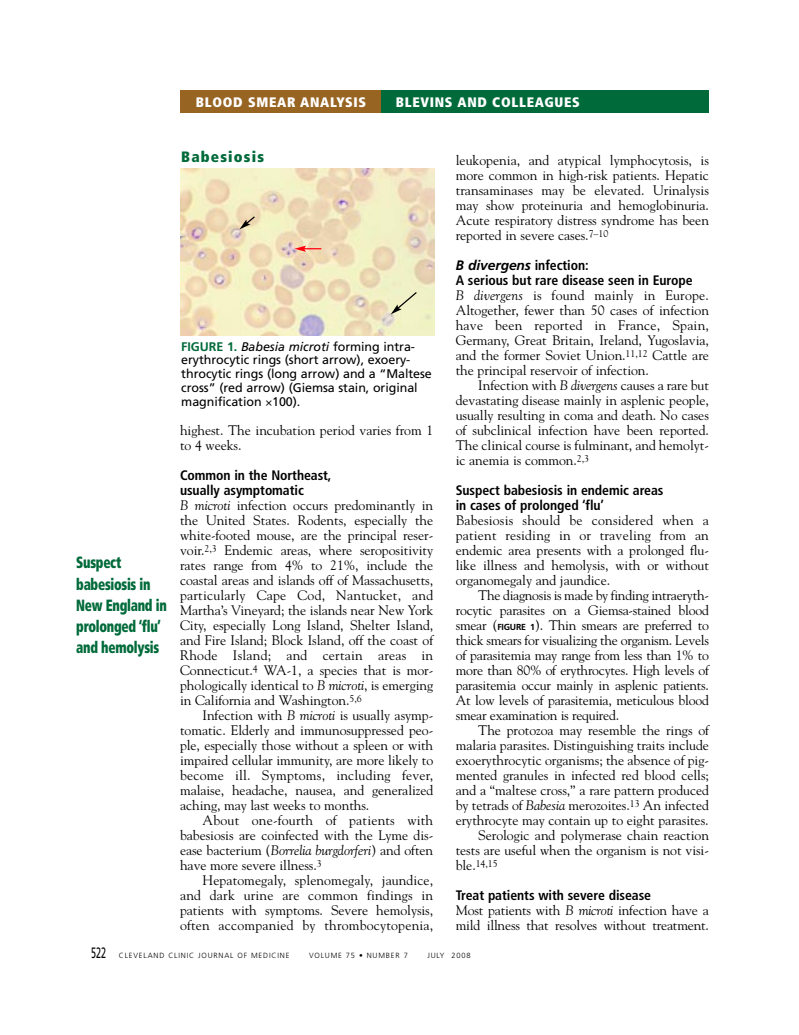
<style>
.page{position:relative;width:799px;height:1035px;background:#fff}
.page>*{position:absolute;margin:0;border:0;box-sizing:border-box;transform-origin:0 0}
.t1{font:900 condensed 16.25px/21.2px "Frutiger";letter-spacing:-.02em;color:#016a3a;scale:.8 1}
.t2{font:900 condensed 15px "Frutiger";letter-spacing:.08em;color:#016a3a}
.t3{font:13.75px/15px "Goudy";letter-spacing:-.005em;color:#000;text-align:justify}
.t4{font:700 condensed 13.75px/15px "Frutiger";letter-spacing:-.005em;color:#000}
.t5{font:900 condensed 13.75px "Frutiger";letter-spacing:.05em;color:#fff}
.t6{font:12.5px/13.8px "Frutiger";letter-spacing:-.005em;color:#000}
.t7{font:9.88px "Goudy";color:#000}
.t8{font:300 7.5px "Frutiger";letter-spacing:.11em;color:#000}
.s1{font-weight:700;color:#016a3a}
.s2{font-style:italic}
.s3{font-style:italic;font-stretch:normal}
.s4{font-family:"Frutiger";font-weight:700;font-size:8.75px}
.s5{font-size:13.75px}
.s6{font-weight:400;font-size:15px}
</style>
<div class="page">
<div style="left:381px;top:90px;width:328px;height:22px;background:#016a3a"></div>
<div style="left:180px;top:90px;width:201px;height:22px;background:#976422"></div>
<img style="left:180px;top:169px;width:254px;height:167px">
<svg style="left:239px;top:215px;width:17px;height:14px"></svg>
<svg style="left:391px;top:291px;width:27px;height:23px"></svg>
<svg style="left:294px;top:246px;width:27px;height:6px"></svg>
<p class="t5" style="left:196px;top:96px;width:172px">BLOOD SMEAR ANALYSIS</p>
<p class="t5" style="left:396px;top:96px;width:186px">BLEVINS AND COLLEAGUES</p>
<p class="t2" style="left:181px;top:151px;width:84px">Babesiosis</p>
<p class="t1" style="left:76px;top:553px;width:115px">Suspect babesiosis in<br>New England in prolonged ‘flu’ and hemolysis</p>
<p class="t6" style="left:181px;top:340px;width:252px"><span class="s1">FIGURE 1.</span> <span class="s2">Babesia microti</span> forming intra&shy;erythrocytic rings (short arrow), exoery&shy;throcytic rings (long arrow) and a “Maltese cross” (red arrow) (Giemsa stain, original magnification 100).</p>
<p class="t3" style="left:180px;top:424px;width:255px">highest. The incubation period varies from 1 to 4 weeks.</p>
<p class="t4" style="left:180px;top:469px;width:153px">Common in the Northeast, usually asymptomatic</p>
<p class="t3" style="left:180px;top:499px;width:255px"><span class="s2">B microti</span> infection occurs predominantly in the United States. Rodents, especially the white-footed mouse, are the principal reser&shy;voir.<sup>2,3</sup> Endemic areas, where seropositivity rates range from 4% to 21%, include the coastal areas and islands off of Massachusetts, particularly Cape Cod, Nantucket, and Martha’s Vineyard; the islands near New York City, especially Long Island, Shelter Island, and Fire Island; Block Island, off the coast of Rhode Island; and certain areas in Connecticut.<sup>4</sup> WA-1, a species that is mor&shy;phologically identical to <span class="s2">B microti</span>, is emerging in California and Washington.<sup>5,6</sup></p>
<p class="t3" style="left:180px;top:709px;width:255px;text-indent:23px">Infection with <span class="s2">B microti</span> is usually asymp&shy;tomatic. Elderly and immunosuppressed peo&shy;ple, especially those without a spleen or with impaired cellular immunity, are more likely to become ill. Symptoms, including fever, malaise, headache, nausea, and generalized aching, may last weeks to months.</p>
<p class="t3" style="left:180px;top:814px;width:255px;text-indent:23px">About one-fourth of patients with babesiosis are coinfected with the Lyme dis&shy;ease bacterium (<span class="s2">Borrelia burgdorferi</span>) and often have more severe illness.<sup>3</sup></p>
<p class="t3" style="left:180px;top:874px;width:255px;text-indent:23px">Hepatomegaly, splenomegaly, jaundice, and dark urine are common findings in patients with symptoms. Severe hemolysis, often accompanied by thrombocytopenia,</p>
<p class="t3" style="left:456px;top:154px;width:255px">leukopenia, and atypical lymphocytosis, is more common in high-risk patients. Hepatic transaminases may be elevated. Urinalysis may show proteinuria and hemoglobinuria.<br>Acute respiratory distress syndrome has been reported in severe cases.<sup>7–10</sup></p>
<p class="t4" style="left:456px;top:259px;width:238px"><span class="s3">B divergens</span> infection:<br>A serious but rare disease seen in Europe</p>
<p class="t3" style="left:456px;top:289px;width:255px"><span class="s2">B divergens</span> is found mainly in Europe.<br>Altogether, fewer than 50 cases of infection have been reported in France, Spain, Germany, Great Britain, Ireland, Yugoslavia, and the former Soviet Union.<sup>11,12</sup> Cattle are the principal reservoir of infection.</p>
<p class="t3" style="left:456px;top:379px;width:255px;text-indent:22px">Infection with <span class="s2">B divergens</span> causes a rare but devastating disease mainly in asplenic people, usually resulting in coma and death. No cases of subclinical infection have been reported.<br>The clinical course is fulminant, and hemolyt&shy;ic anemia is common.<sup>2,3</sup></p>
<p class="t4" style="left:456px;top:484px;width:209px">Suspect babesiosis in endemic areas in cases of prolonged ‘flu’</p>
<p class="t3" style="left:456px;top:514px;width:255px">Babesiosis should be considered when a patient residing in or traveling from an endemic area presents with a prolonged flu&shy;like illness and hemolysis, with or without organomegaly and jaundice.</p>
<p class="t3" style="left:456px;top:589px;width:255px;text-indent:23px">The diagnosis is made by finding intraeryth&shy;rocytic parasites on a Giemsa-stained blood smear (<span class="s4">FIGURE 1</span>). Thin smears are preferred to thick smears for visualizing the organism. Levels of parasitemia may range from less than 1% to more than 80% of erythrocytes. High levels of parasitemia occur mainly in asplenic patients.<br>At low levels of parasitemia, meticulous blood smear examination is required.</p>
<p class="t3" style="left:456px;top:724px;width:255px;text-align:right">The protozoa may resemble the rings of malaria parasites. Distinguishing traits include exoerythrocytic organisms; the absence of pig&shy;mented granules in infected red blood cells; and a “maltese cross,” a rare pattern produced by tetrads of <span class="s2">Babesia</span> merozoites.<sup>13</sup> An infected erythrocyte may contain up to eight parasites.<br>Serologic and polymerase chain reaction tests are useful when the organism is not visi-</p>
<p class="t7" style="left:456px;top:860px;width:44px"><span class="s5">ble.</span>14,15</p>
<p class="t4" style="left:456px;top:889px;width:197px">Treat patients with severe disease</p>
<p class="t3" style="left:456px;top:904px;width:255px">Most patients with <span class="s2">B microti</span> infection have a mild illness that resolves without treatment.</p>
<p class="t8" style="left:91px;top:952px;width:200px"><span class="s6">522</span> CLEVELAND CLINIC JOURNAL OF MEDICINE</p>
<p class="t8" style="left:309px;top:952px;width:100px">VOLUME 75 • NUMBER 7</p>
<p class="t8" style="left:427px;top:952px;width:45px">JULY 2008</p>
</div>
